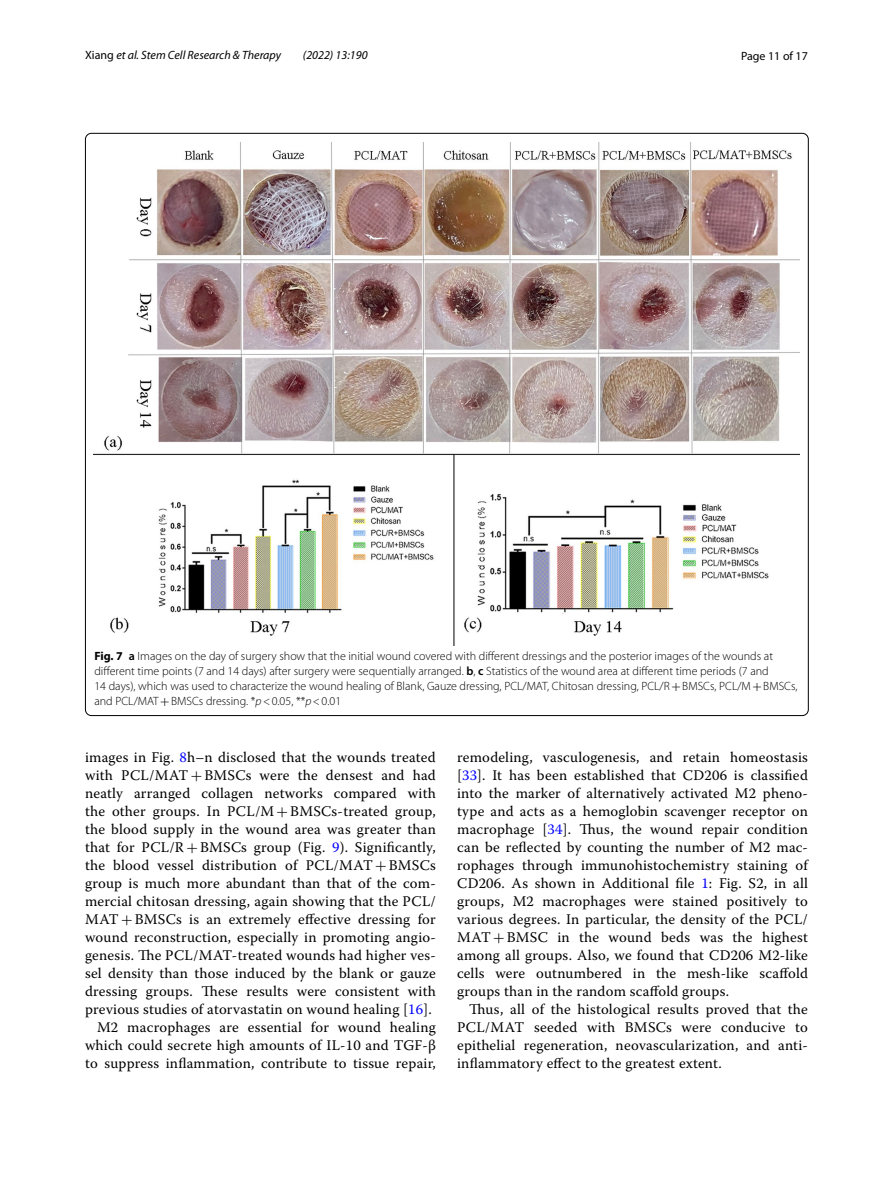
<style>
.page{position:relative;width:893px;height:1187px;background:#fff}
.page>*{position:absolute;margin:0;border:0;box-sizing:border-box;transform-origin:0 0}
.t1{font:14.7px/18px "Warnock Pro";letter-spacing:.015em;color:#000;text-align:justify}
.t2{font:300 12px/15px "Myriad Pro";color:#000}
.t3{font:italic 12px "Myriad Pro";color:#000}
.t4{font:12px "Myriad Pro";color:#000}
.s1{font-style:normal}
.s2{font-weight:700}
.s3{font-weight:600}
.s4{font-family:"MTSY";font-weight:400}
.s5{font-style:italic}
.s6{color:#00f}
.s7{font-family:"MTSY"}
</style>
<div class="page">
<img style="left:94px;top:142px;width:706px;height:503px">
<p class="t3" style="left:85px;top:48px;width:198px"><span class="s1">Xiang</span> et al. Stem Cell Research &amp; Therapy</p>
<p class="t3" style="left:303px;top:48px;width:66px">(2022) 13:190</p>
<p class="t4" style="left:741px;top:48px;width:68px">Page 11 of 17</p>
<p class="t2" style="left:94px;top:648px;width:705px"><span class="s2">Fig. 7</span> <span class="s3">a</span> Images on the day of surgery show that the initial wound covered with different dressings and the posterior images of the wounds at different time points (7 and 14 days) after surgery were sequentially arranged. <span class="s3">b</span>, <span class="s3">c</span> Statistics of the wound area at different time periods (7 and<br>14 days), which was used to characterize the wound healing of Blank, Gauze dressing, PCL/MAT, Chitosan dressing, PCL/R<span class="s4">+</span>BMSCs, PCL/M<span class="s4">+</span>BMSCs, and PCL/MAT<span class="s4">+</span>BMSCs dressing. *<span class="s5">p</span>&lt;0.05, **<span class="s5">p</span>&lt;0.01</p>
<p class="t1" style="left:85px;top:747px;width:352px;text-align:right">images in Fig. <span class="s6">8</span>h–n disclosed that the wounds treated with PCL/MAT<span class="s7">+</span>BMSCs were the densest and had neatly arranged collagen networks compared with the other groups. In PCL/M<span class="s7">+</span>BMSCs-treated group, the blood supply in the wound area was greater than that for PCL/R<span class="s7">+</span>BMSCs group (Fig. <span class="s6">9</span>). Significantly, the blood vessel distribution of PCL/MAT<span class="s7">+</span>BMSCs group is much more abundant than that of the com&shy;mercial chitosan dressing, again showing that the PCL/ MAT<span class="s7">+</span>BMSCs is an extremely effective dressing for wound reconstruction, especially in promoting angio&shy;genesis. The PCL/MAT-treated wounds had higher ves&shy;sel density than those induced by the blank or gauze dressing groups. These results were consistent with previous studies of atorvastatin on wound healing [<span class="s6">16</span>].<br>M2 macrophages are essential for wound healing which could secrete high amounts of IL-10 and TGF-β to suppress inflammation, contribute to tissue repair,</p>
<p class="t1" style="left:457px;top:747px;width:352px">remodeling, vasculogenesis, and retain homeostasis [<span class="s6">33</span>]. It has been established that CD206 is classified into the marker of alternatively activated M2 pheno&shy;type and acts as a hemoglobin scavenger receptor on macrophage [<span class="s6">34</span>]. Thus, the wound repair condition can be reflected by counting the number of M2 mac&shy;rophages through immunohistochemistry staining of CD206. As shown in Additional file <span class="s6">1</span>: Fig. S2, in all groups, M2 macrophages were stained positively to various degrees. In particular, the density of the PCL/ MAT<span class="s7">+</span>BMSC in the wound beds was the highest among all groups. Also, we found that CD206 M2-like cells were outnumbered in the mesh-like scaffold groups than in the random scaffold groups.</p>
<p class="t1" style="left:457px;top:999px;width:352px;text-indent:12px">Thus, all of the histological results proved that the PCL/MAT seeded with BMSCs were conducive to epithelial regeneration, neovascularization, and anti&shy;inflammatory effect to the greatest extent.</p>
</div>
